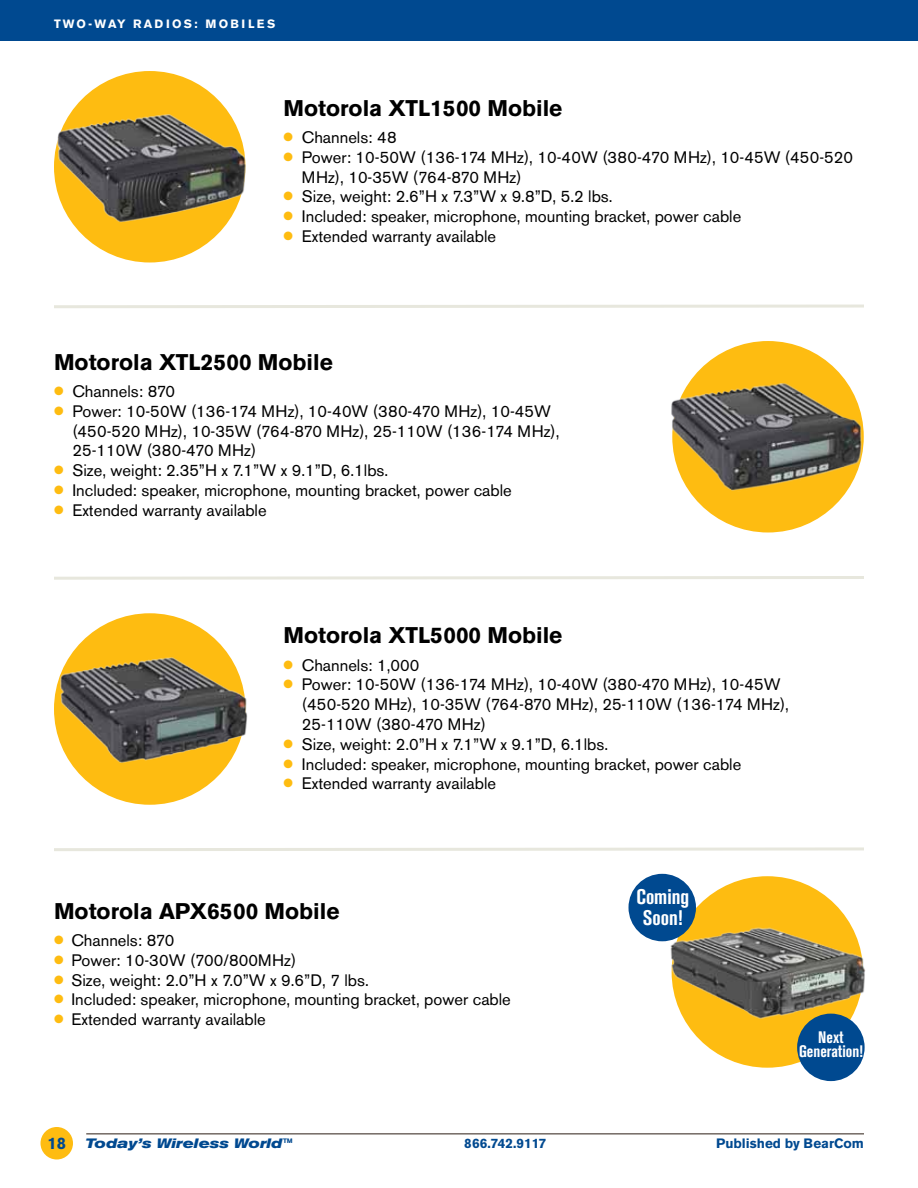
<style>
.page{position:relative;width:918px;height:1188px;background:#fff}
.page>*{position:absolute;margin:0;border:0;box-sizing:border-box;transform-origin:0 0}
.t1{font:700 22.5px "Akzidenz Grotesk BE";color:#000}
.t2{font:700 condensed 21px/21px "Akzidenz Grotesk BE";color:#fff;text-align:center}
.t3{font:16.5px/19.8px "Akzidenz Grotesk BE";color:#000}
.t4{font:700 condensed 16.5px/13.5px "Akzidenz Grotesk BE";color:#fff;text-align:center}
.t5{font:700 13.5px "Akzidenz Grotesk BE";color:#004990}
.t6{font:italic 700 expanded 13.5px "Akzidenz Grotesk BE";color:#004990}
.t7{font:700 12px "Akzidenz Grotesk BE";letter-spacing:.18em;color:#fff}
.s1{color:#febc11}
.s2{font-style:normal;font-stretch:normal;font-size:16.5px}
</style>
<div class="page">
<div style="left:0;top:0;width:918px;height:40px;background:#004990"></div>
<div style="left:40px;top:1127px;width:33px;height:33px;background:#febc11;border-radius:50%"></div>
<hr style="left:86px;top:1133px;width:778px;height:2px;background:#726963">
<div style="left:672px;top:876px;width:191px;height:192px;background:#febc11;border-radius:50%"></div>
<div style="left:0;top:1px;width:918px;height:40px;background:#004990"></div>
<div style="left:54px;top:71px;width:191px;height:191px;background:#febc11;border-radius:50%"></div>
<div style="left:672px;top:341px;width:192px;height:191px;background:#febc11;border-radius:50%"></div>
<div style="left:54px;top:613px;width:191px;height:192px;background:#febc11;border-radius:50%"></div>
<img style="left:59px;top:655px;width:189px;height:108px">
<img style="left:671px;top:381px;width:192px;height:111px">
<img style="left:57px;top:113px;width:189px;height:110px">
<svg style="left:54px;top:304px;width:810px;height:4px"></svg>
<svg style="left:54px;top:576px;width:810px;height:4px"></svg>
<svg style="left:54px;top:847px;width:810px;height:4px"></svg>
<div style="left:629px;top:874px;width:67px;height:67px;background:#004990;border-radius:50%"></div>
<div style="left:797px;top:1014px;width:68px;height:67px;background:#004990;border-radius:50%"></div>
<img style="left:667px;top:922px;width:199px;height:101px">
<p class="t7" style="left:54px;top:17px;width:90px">TWO-WAY RAD</p>
<p class="t7" style="left:166px;top:17px;width:111px">IOS : Mobi les</p>
<h1 class="t1" style="left:284px;top:95px;width:280px">Motorola XTL1500 Mobile</h1>
<p class="t3" style="left:284px;top:127px;width:115px"><span class="s1">●</span> Channels: 48</p>
<p class="t3" style="left:302px;top:147px;width:553px;text-indent:-18px"><span class="s1">●</span> Power: 10-50W (136-174 MHz), 10-40W (380-470 MHz), 10-45W (450-520<br>MHz), 10-35W (764-870 MHz)</p>
<p class="t3" style="left:284px;top:187px;width:331px"><span class="s1">●</span> Size, weight: 2.6”H x 7.3”W x 9.8”D, 5.2 lbs.</p>
<p class="t3" style="left:284px;top:207px;width:459px"><span class="s1">●</span> Included: speaker, microphone, mounting bracket, power cable</p>
<p class="t3" style="left:284px;top:226px;width:214px"><span class="s1">●</span> Extended warranty available</p>
<h1 class="t1" style="left:54px;top:349px;width:280px">Motorola XTL2500 Mobile</h1>
<p class="t3" style="left:54px;top:381px;width:123px"><span class="s1">●</span> Channels: 870</p>
<p class="t3" style="left:72px;top:401px;width:489px;text-indent:-18px"><span class="s1">●</span> Power: 10-50W (136-174 MHz), 10-40W (380-470 MHz), 10-45W (450-520 MHz), 10-35W (764-870 MHz), 25-110W (136-174 MHz),<br>25-110W (380-470 MHz)</p>
<p class="t3" style="left:54px;top:461px;width:336px"><span class="s1">●</span> Size, weight: 2.35”H x 7.1”W x 9.1”D, 6.1lbs.</p>
<p class="t3" style="left:54px;top:480px;width:459px"><span class="s1">●</span> Included: speaker, microphone, mounting bracket, power cable</p>
<p class="t3" style="left:54px;top:500px;width:214px"><span class="s1">●</span> Extended warranty available</p>
<h1 class="t1" style="left:284px;top:623px;width:280px">Motorola XTL5000 Mobile</h1>
<p class="t3" style="left:284px;top:655px;width:138px"><span class="s1">●</span> Channels: 1,000</p>
<p class="t3" style="left:302px;top:675px;width:489px;text-indent:-18px"><span class="s1">●</span> Power: 10-50W (136-174 MHz), 10-40W (380-470 MHz), 10-45W (450-520 MHz), 10-35W (764-870 MHz), 25-110W (136-174 MHz),<br>25-110W (380-470 MHz)</p>
<p class="t3" style="left:284px;top:734px;width:326px"><span class="s1">●</span> Size, weight: 2.0”H x 7.1”W x 9.1”D, 6.1lbs.</p>
<p class="t3" style="left:284px;top:754px;width:459px"><span class="s1">●</span> Included: speaker, microphone, mounting bracket, power cable</p>
<p class="t3" style="left:284px;top:774px;width:214px"><span class="s1">●</span> Extended warranty available</p>
<h1 class="t1" style="left:54px;top:898px;width:287px">Motorola APX6500 Mobile</h1>
<p class="t3" style="left:54px;top:930px;width:122px"><span class="s1">●</span> Channels: 870</p>
<p class="t3" style="left:54px;top:950px;width:244px"><span class="s1">●</span> Power: 10-30W (700/800MHz)</p>
<p class="t3" style="left:54px;top:970px;width:316px"><span class="s1">●</span> Size, weight: 2.0”H x 7.0”W x 9.6”D, 7 lbs.</p>
<p class="t3" style="left:54px;top:990px;width:458px"><span class="s1">●</span> Included: speaker, microphone, mounting bracket, power cable</p>
<p class="t3" style="left:54px;top:1009px;width:213px"><span class="s1">●</span> Extended warranty available</p>
<p class="t6" style="left:47px;top:1135px;width:246px"><span class="s2">18</span> Today’s Wireless World™</p>
<p class="t5" style="left:464px;top:1136px;width:84px">866.742.9117</p>
<p class="t2" style="left:636px;top:886px;width:54px">Coming<br>Soon!</p>
<p class="t4" style="left:799px;top:1031px;width:65px">Next<br>Generation!</p>
<p class="t5" style="left:716px;top:1136px;width:149px">Published by BearCom</p>
</div>
